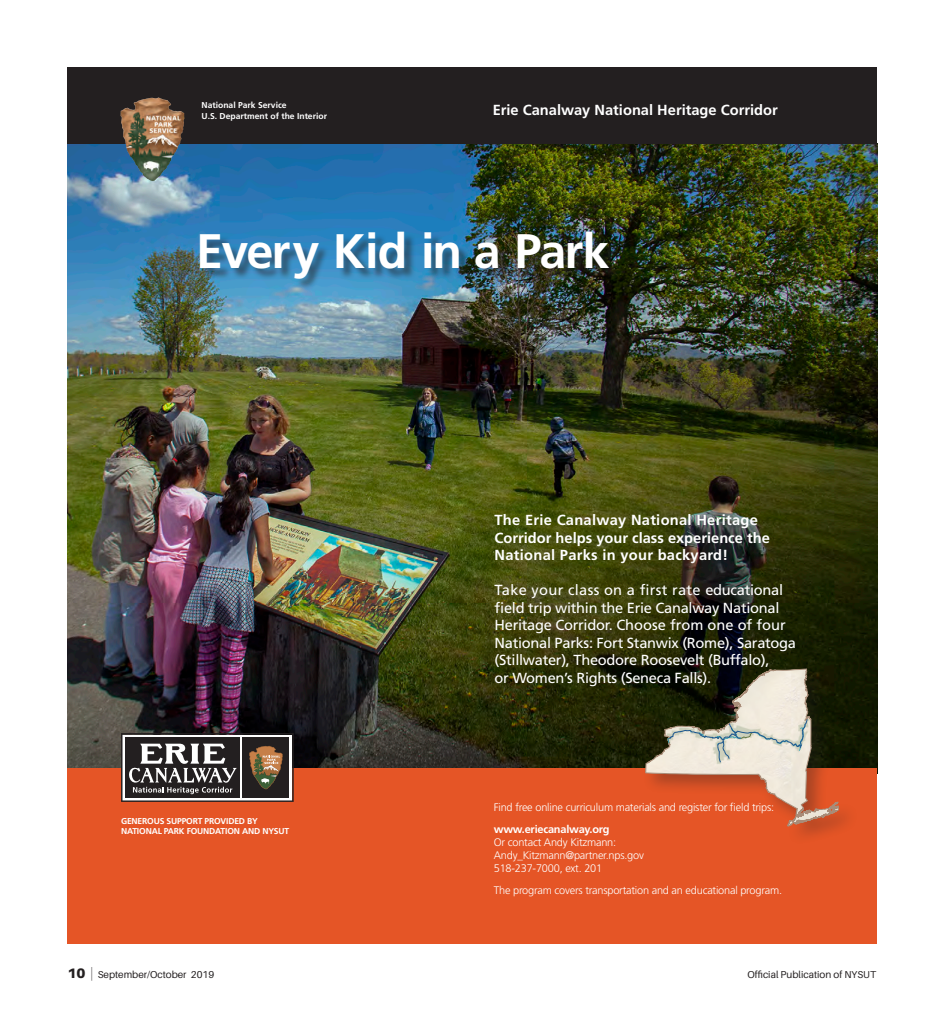
<style>
.page{position:relative;width:945px;height:1035px;background:#fff}
.page>*{position:absolute;margin:0;border:0;box-sizing:border-box;transform-origin:0 0}
.t1{font:700 48.38px "Frutiger LT Std";letter-spacing:-.04em;color:#fff}
.t2{font:14.62px/17.5px "Frutiger LT Std";letter-spacing:-.02em;color:#fff}
.t3{font:700 14.62px/17.5px "Frutiger LT Std";letter-spacing:.02em;color:#fff}
.t4{font:700 14.62px "Frutiger LT Std";color:#fff}
.t5{font:300 11px/13.1px "Frutiger LT Std";letter-spacing:-.02em;color:#fff}
.t6{font:10px "Aileron";color:#231f20}
.t7{font:700 8.5px/10.2px "Frutiger";letter-spacing:-.02em;color:#fff}
.t8{font:700 8.5px/10.2px "Frutiger LT Std";color:#fff}
.s1{font-weight:700}
.s2{font-weight:900;font-size:13.75px}
.s3{font-weight:100;font-size:13.75px}
</style>
<div class="page">
<img style="left:68px;top:144px;width:810px;height:630px">
<div style="left:67px;top:67px;width:810px;height:77px;background:#231f20"></div>
<div style="left:67px;top:769px;width:810px;height:175px;background:#e55526"></div>
<img style="left:120px;top:97px;width:45px;height:84px">
<div style="left:202px;top:233px;width:418px;height:58px;background:#231f20;opacity:.51"></div>
<div style="left:642px;top:666px;width:217px;height:180px;background:#231f20;opacity:.32"></div>
<svg style="left:646px;top:669px;width:192px;height:157px"></svg>
<svg style="left:121px;top:733px;width:173px;height:69px;background:#625c59"></svg>
<p class="t8" style="left:202px;top:100px;width:127px">National Park Service<br>U.S. Department of the Interior</p>
<p class="t4" style="left:493px;top:101px;width:287px">Erie Canalway National Heritage Corridor</p>
<p class="t1" style="left:196px;top:223px;width:415px">Every Kid in a Park</p>
<p class="t7" style="left:121px;top:816px;width:170px">GENEROUS SUPPORT PROVIDED BY<br>NATIONAL PARK FOUNDATION AND NYSUT</p>
<p class="t3" style="left:495px;top:511px;width:277px">The Erie Canalway National Heritage<br>Corridor helps your class experience the<br>National Parks in your backyard!</p>
<p class="t2" style="left:495px;top:581px;width:303px">Take your class on a first rate educational field trip within the Erie Canalway National Heritage Corridor. Choose from one of four National Parks: Fort Stanwix (Rome), Saratoga (Stillwater), Theodore Roosevelt (Buffalo),<br>or Women’s Rights (Seneca Falls).</p>
<p class="t5" style="left:494px;top:797px;width:282px;line-height:21.4px">Find free online curriculum materials and register for field trips: <span class="s1">www.eriecanalway.org</span></p>
<p class="t5" style="left:494px;top:836px;width:152px">Or contact Andy Kitzmann:<br>Andy_Kitzmann@partner.nps.gov<br>518-237-7000, ext. 201</p>
<p class="t5" style="left:494px;top:883px;width:290px">The program covers transportation and an educational program.</p>
<p class="t6" style="left:68px;top:970px;width:148px"><span class="s2">10</span> <span class="s3">|</span> September/October 2019</p>
<p class="t6" style="left:748px;top:970px;width:130px">Official Publication of NYSUT</p>
</div>
